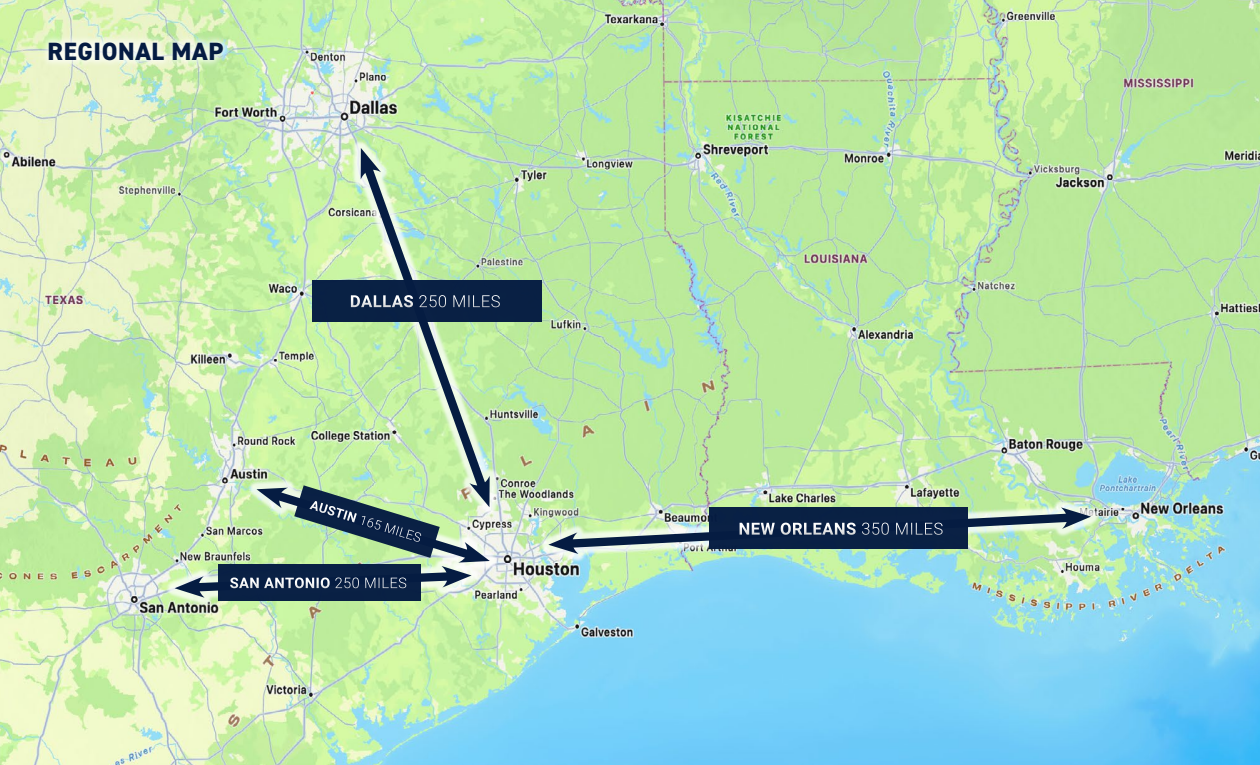
<style>
.page{position:relative;width:1260px;height:765px;background:#fff}
.page>*{position:absolute;margin:0;border:0;box-sizing:border-box;transform-origin:0 0}
.t1{font:800 25px "DIN2014";letter-spacing:.025em;color:#051c42}
.t2{font:700 16.62px "Roboto";letter-spacing:.025em;color:#fff}
.t3{font:300 16.62px "Roboto";letter-spacing:.025em;color:#fff}
.t4{font:700 14.62px "Roboto";letter-spacing:.025em;color:#fff}
.t5{font:300 13px "Roboto";color:#fff}
.s1{font-weight:700}
.s2{font-weight:300}
</style>
<div class="page">
<img style="left:0;top:0;width:1260px;height:765px">
<div style="left:41px;top:34px;width:190px;height:34px;background:#fff;opacity:.75"></div>
<div style="left:539px;top:498px;width:561px;height:65px;background:#fff;opacity:.75"></div>
<img style="left:548px;top:507px;width:543px;height:47px">
<div style="left:248px;top:479px;width:251px;height:93px;background:#fff;opacity:.75"></div>
<div style="left:352px;top:139px;width:147px;height:377px;background:#fff;opacity:.75"></div>
<svg style="left:356px;top:153px;width:138px;height:349px;background:#b9e0a5"></svg>
<svg style="left:361px;top:148px;width:20px;height:31px"></svg>
<div style="left:166px;top:557px;width:315px;height:49px;background:#fff;opacity:.75"></div>
<div style="left:312px;top:280px;width:229px;height:42px;background:#051c42"></div>
<div style="left:219px;top:565px;width:202px;height:36px;background:#051c42"></div>
<div style="left:709px;top:508px;width:259px;height:41px;background:#051c42"></div>
<svg style="left:175px;top:476px;width:315px;height:122px"></svg>
<h1 class="t1" style="left:48px;top:34px;width:177px">REGIONAL MAP</h1>
<p class="t3" style="left:350px;top:290px;width:152px"><span class="s1">DALLAS</span> 250 MILES</p>
<p class="t5" style="left:313px;top:496px;width:117px;rotate:17deg"><span class="s1">AUSTIN</span> 165 MILES</p>
<p class="t4" style="left:230px;top:573px;width:179px">SAN ANTONIO <span class="s2">250 MILES</span></p>
<p class="t2" style="left:739px;top:517px;width:206px">NEW ORLEANS <span class="s2">350 MILES</span></p>
</div>
